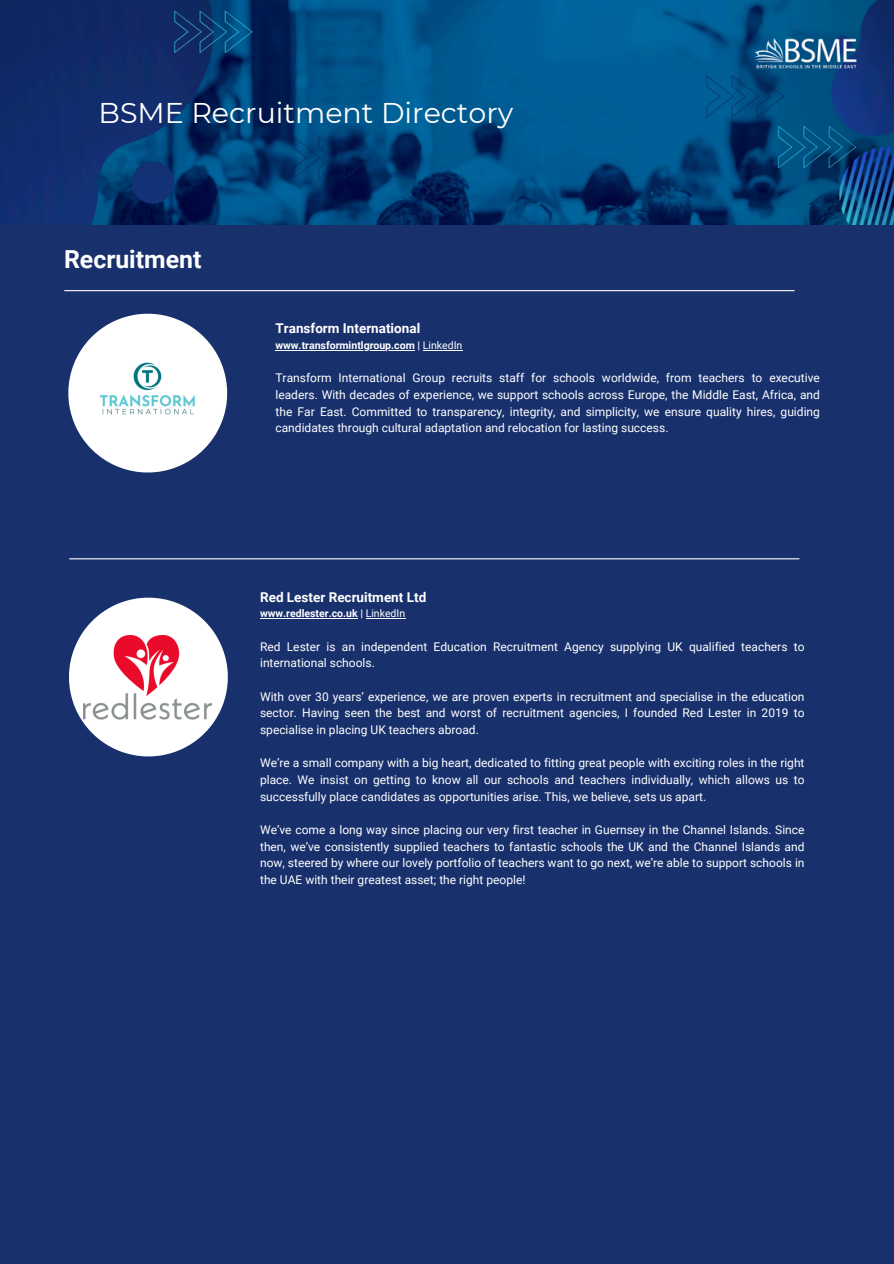
<style>
.page{position:relative;width:894px;height:1264px;background:#fff}
.page>*{position:absolute;margin:0;border:0;box-sizing:border-box;transform-origin:0 0}
.t1{font:28.5px "Montserrat";color:#fff}
.t2{font:700 24.9px "Roboto";color:#fff}
.t3{font:700 13.5px "Roboto";color:#fff}
.t4{font:12px/16.6px "Roboto";color:#fff;text-align:justify}
.t5{font:700 10.5px "Roboto";color:#fff}
.s1{font-weight:400}
</style>
<div class="page">
<div style="left:0;top:0;width:893px;height:1263px;background:#18306c"></div>
<hr style="left:65px;top:290px;width:728px;height:1px;background:#fff">
<img style="left:0;top:0;width:893px;height:224px">
<svg style="left:68px;top:314px;width:159px;height:158px"></svg>
<hr style="left:70px;top:558px;width:728px;height:1px;background:#fff">
<img style="left:94px;top:339px;width:108px;height:108px">
<svg style="left:69px;top:597px;width:159px;height:159px"></svg>
<img style="left:84px;top:635px;width:127px;height:84px">
<hr style="left:275px;top:350px;width:140px;height:1px;background:#fff">
<hr style="left:423px;top:350px;width:39px;height:1px;background:#fff">
<hr style="left:260px;top:618px;width:98px;height:1px;background:#fff">
<hr style="left:365px;top:618px;width:40px;height:1px;background:#fff">
<h1 class="t1" style="left:98px;top:95px;width:416px">BSME Recruitment Directory</h1>
<p class="t2" style="left:64px;top:245px;width:139px">Recruitment</p>
<h2 class="t3" style="left:275px;top:321px;width:146px">Transform International</h2>
<p class="t5" style="left:275px;top:339px;width:188px">www.transformintlgroup.com | <span class="s1">LinkedIn</span></p>
<p class="t4" style="left:275px;top:370px;width:546px">Transform International Group recruits staff for schools worldwide, from teachers to executive leaders. With decades of experience, we support schools across Europe, the Middle East, Africa, and the Far East. Committed to transparency, integrity, and simplicity, we ensure quality hires, guiding candidates through cultural adaptation and relocation for lasting success.</p>
<p class="t3" style="left:260px;top:589px;width:168px">Red Lester Recruitment Ltd</p>
<p class="t5" style="left:260px;top:607px;width:146px">www.redlester.co.uk | <span class="s1">LinkedIn</span></p>
<p class="t4" style="left:260px;top:638px;width:546px">Red Lester is an independent Education Recruitment Agency supplying UK qualified teachers to international schools.</p>
<p class="t4" style="left:260px;top:688px;width:546px">With over 30 years’ experience, we are proven experts in recruitment and specialise in the education sector. Having seen the best and worst of recruitment agencies, I founded Red Lester in 2019 to specialise in placing UK teachers abroad.</p>
<h4 class="t4" style="left:260px;top:754px;width:546px">We’re a small company with a big heart, dedicated to fitting great people with exciting roles in the right place. We insist on getting to know all our schools and teachers individually, which allows us to successfully place candidates as opportunities arise. This, we believe, sets us apart.</h4>
<p class="t4" style="left:260px;top:821px;width:546px">We’ve come a long way since placing our very first teacher in Guernsey in the Channel Islands. Since then, we’ve consistently supplied teachers to fantastic schools the UK and the Channel Islands and now, steered by where our lovely portfolio of teachers want to go next, we’re able to support schools in the UAE with their greatest asset; the right people!</p>
</div>
